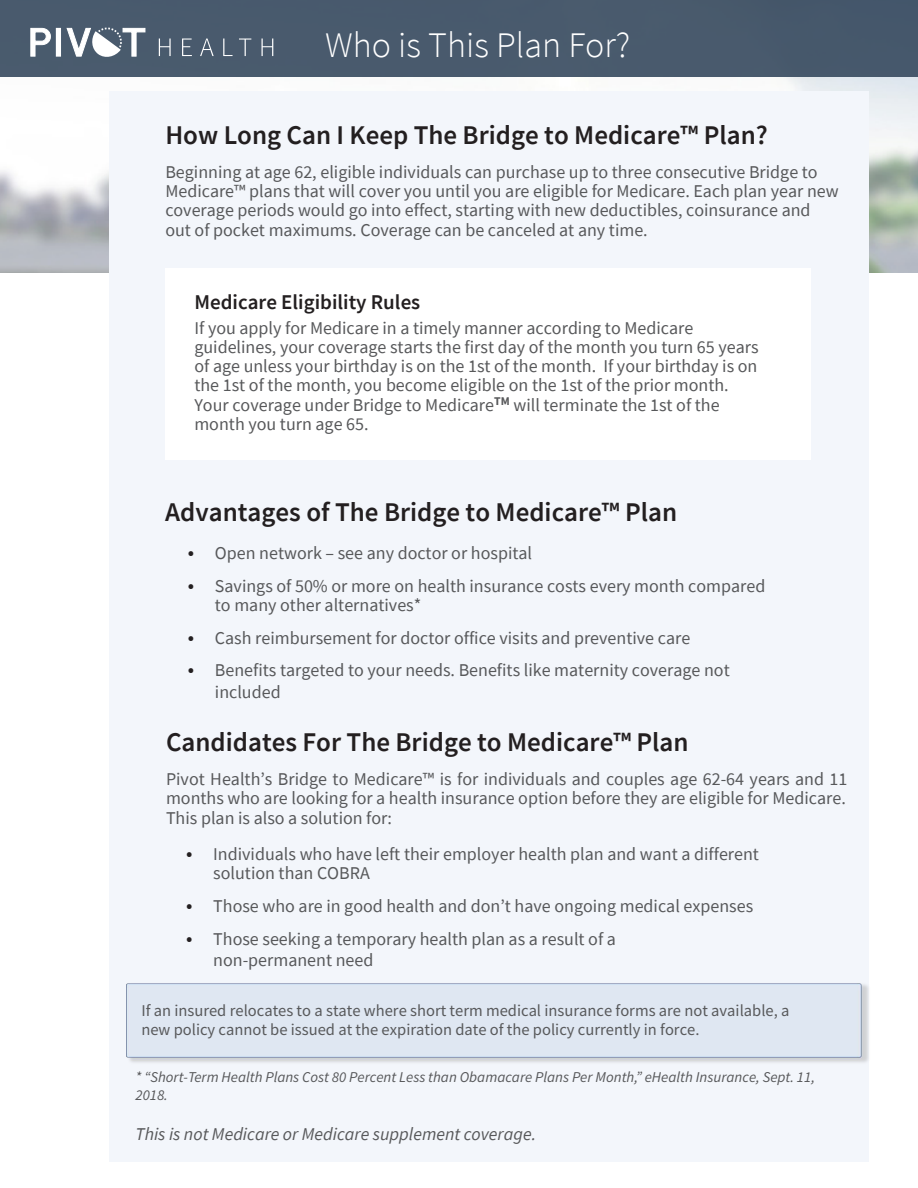
<style>
.page{position:relative;width:918px;height:1188px;background:#fff}
.page>*{position:absolute;margin:0;border:0;box-sizing:border-box;transform-origin:0 0}
.t1{font:300 36px "Source Sans Pro";color:#fff}
.t2{font:600 27px "Source Sans Pro";color:#231f20}
.t3{font:600 21px "Source Sans Pro";color:#231f20}
.t4{font:18px/19.4px "Source Sans Pro";color:#57585a}
.t5{font:italic 18px "Source Sans Pro";color:#57585a}
.t6{font:16.5px/19.6px "Source Sans Pro";color:#58595b}
.t7{font:italic 15px/18px "Source Sans Pro";color:#57585a}
.s1{font-style:inherit}
.s2{font-size:21px;color:#231f20}
</style>
<div class="page">
<div style="left:0;top:0;width:918px;height:77px;background:#495a6d"></div>
<svg style="left:31px;top:28px;width:20px;height:28px"></svg>
<div style="left:56px;top:28px;width:5px;height:28px;background:#fff"></div>
<svg style="left:67px;top:28px;width:78px;height:29px"></svg>
<svg style="left:159px;top:39px;width:12px;height:17px"></svg>
<svg style="left:182px;top:39px;width:10px;height:17px"></svg>
<svg style="left:200px;top:39px;width:14px;height:17px"></svg>
<svg style="left:223px;top:39px;width:10px;height:17px"></svg>
<svg style="left:239px;top:39px;width:12px;height:17px"></svg>
<svg style="left:262px;top:39px;width:11px;height:17px"></svg>
<div style="left:109px;top:92px;width:760px;height:1070px;background:#f3f6fb"></div>
<div style="left:165px;top:268px;width:646px;height:191px;background:#fff"></div>
<img style="left:126px;top:983px;width:743px;height:80px">
<p class="t1" style="left:325px;top:23px;width:307px">Who is This Plan For?</p>
<p class="t2" style="left:165px;top:117px;width:604px">How Long Can I Keep The Bridge to Medicare<span class="s1">™</span> Plan?</p>
<p class="t4" style="left:165px;top:162px;width:675px">Beginning at age 62, eligible individuals can purchase up to three consecutive Bridge to Medicare™ plans that will cover you until you are eligible for Medicare. Each plan year new coverage periods would go into effect, starting with new deductibles, coinsurance and out of pocket maximums. Coverage can be canceled at any time.</p>
<p class="t3" style="left:194px;top:288px;width:227px">Medicare Eligibility Rules</p>
<p class="t4" style="left:194px;top:318px;width:566px">If you apply for Medicare in a timely manner according to Medicare guidelines, your coverage starts the first day of the month you turn 65 years of age unless your birthday is on the 1st of the month. If your birthday is on the 1st of the month, you become eligible on the 1st of the prior month.<br>Your coverage under Bridge to Medicare<sup>TM</sup> will terminate the 1st of the month you turn age 65.</p>
<p class="t2" style="left:165px;top:494px;width:514px">Advantages of The Bridge to Medicare<span class="s1">™</span> Plan</p>
<p class="t4" style="left:188px;top:544px;width:346px"><span class="s2">•</span> Open network – see any doctor or hospital</p>
<p class="t4" style="left:215px;top:576px;width:552px;text-indent:-27px"><span class="s2">•</span> Savings of 50% or more on health insurance costs every month compared to many other alternatives*</p>
<p class="t4" style="left:188px;top:628px;width:504px"><span class="s2">•</span> Cash reimbursement for doctor office visits and preventive care</p>
<p class="t4" style="left:215px;top:659px;width:516px;line-height:21.6px;text-indent:-27px"><span class="s2">•</span> Benefits targeted to your needs. Benefits like maternity coverage not included</p>
<p class="t2" style="left:166px;top:724px;width:524px">Candidates For The Bridge to Medicare<span class="s1">™</span> Plan</p>
<p class="t4" style="left:166px;top:769px;width:683px;text-align:justify">Pivot Health’s Bridge to Medicare™ is for individuals and couples age 62-64 years and 11 months who are looking for a health insurance option before they are eligible for Medicare.<br>This plan is also a solution for:</p>
<p class="t4" style="left:213px;top:844px;width:547px;text-indent:-27px"><span class="s2">•</span> Individuals who have left their employer health plan and want a different solution than COBRA</p>
<p class="t4" style="left:186px;top:896px;width:568px"><span class="s2">•</span> Those who are in good health and don’t have ongoing medical expenses</p>
<p class="t4" style="left:213px;top:928px;width:404px;line-height:21.6px;text-indent:-27px"><span class="s2">•</span> Those seeking a temporary health plan as a result of a non-permanent need</p>
<p class="t6" style="left:141px;top:1000px;width:650px">If an insured relocates to a state where short term medical insurance forms are not available, a new policy cannot be issued at the expiration date of the policy currently in force.</p>
<p class="t7" style="left:136px;top:1068px;width:681px">* “Short-Term Health Plans Cost 80 Percent Less than Obamacare Plans Per Month,” eHealth Insurance, Sept. 11,<br>2018.</p>
<p class="t5" style="left:136px;top:1122px;width:402px">This is not Medicare or Medicare supplement coverage.</p>
</div>
